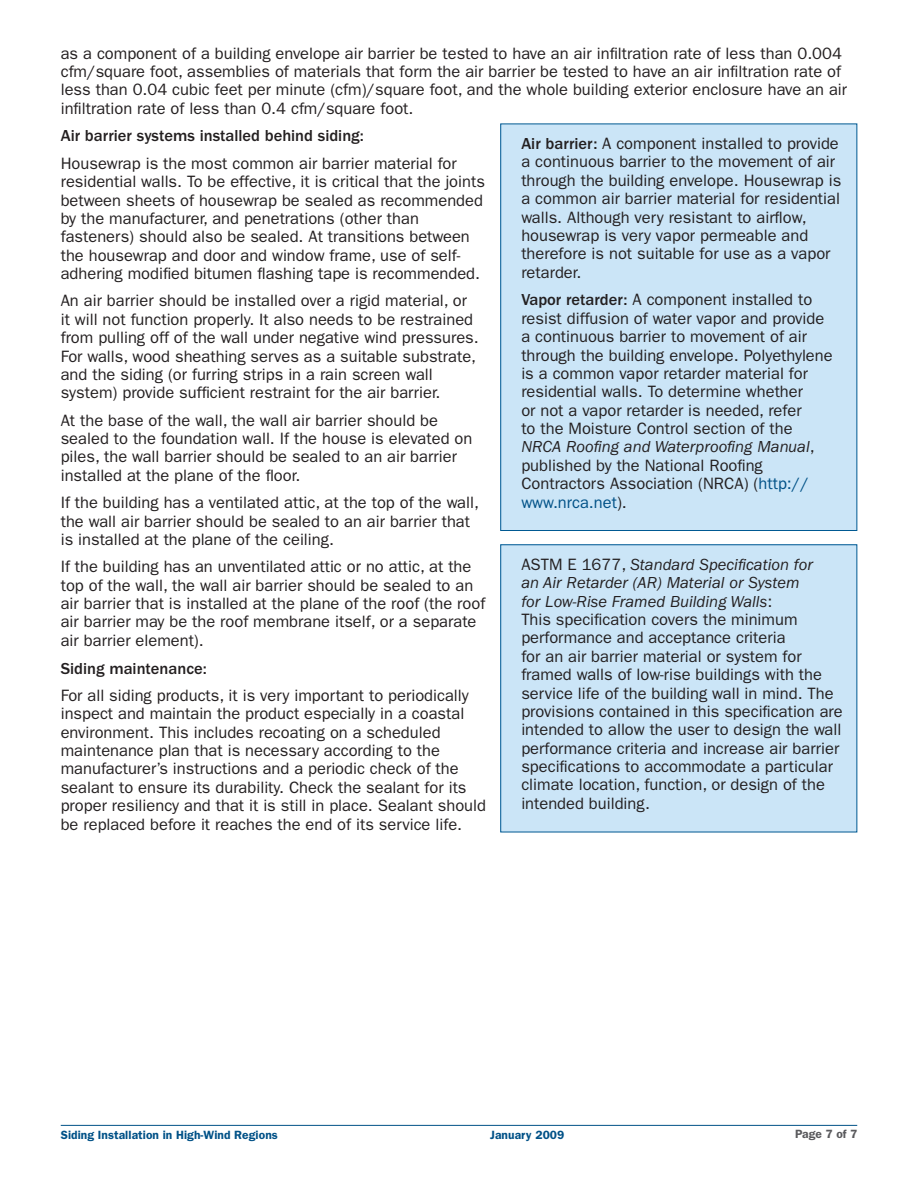
<style>
.page{position:relative;width:918px;height:1188px;background:#fff}
.page>*{position:absolute;margin:0;border:0;box-sizing:border-box;transform-origin:0 0}
.RA_body1{font:16.5px/18.3px "ITC Franklin Gothic Std";color:#231f20}
.RA_body1-2{font:500 16.5px "ITC Franklin Gothic Std";color:#231f20}
.t1{font:600 12px "ITC Franklin Gothic Std";letter-spacing:.005em;color:#005187}
.t2{font:600 12px "ITC Franklin Gothic Std";color:#5a5a5d}
.s1{font-weight:500}
.s2{font-style:italic}
.s3{color:#005187}
</style>
<div class="page">
<hr style="left:61px;top:1125px;width:796px;height:1px;background:#005187">
<div style="left:501px;top:124px;width:356px;height:407px;background:#cbe5f7"></div>
<div style="left:500px;top:124px;width:357px;height:407px;border:1px solid #005992"></div>
<div style="left:501px;top:545px;width:356px;height:287px;background:#cbe5f7"></div>
<div style="left:500px;top:544px;width:357px;height:288px;border:1px solid #005992"></div>
<p class="RA_body1" style="left:61px;top:44px;width:788px">as a component of a building envelope air barrier be tested to have an air infiltration rate of less than 0.004 cfm/square foot, assemblies of materials that form the air barrier be tested to have an air infiltration rate of less than 0.04 cubic feet per minute (cfm)/square foot, and the whole building exterior enclosure have an air infiltration rate of less than 0.4 cfm/square foot.</p>
<p class="RA_body1-2" style="left:61px;top:127px;width:305px">Air barrier systems installed behind siding:</p>
<p class="RA_body1" style="left:61px;top:154px;width:426px">Housewrap is the most common air barrier material for residential walls. To be effective, it is critical that the joints between sheets of housewrap be sealed as recommended by the manufacturer, and penetrations (other than fasteners) should also be sealed. At transitions between the housewrap and door and window frame, use of self&shy;adhering modified bitumen flashing tape is recommended.</p>
<p class="RA_body1" style="left:61px;top:292px;width:420px">An air barrier should be installed over a rigid material, or it will not function properly. It also needs to be restrained from pulling off of the wall under negative wind pressures.<br>For walls, wood sheathing serves as a suitable substrate, and the siding (or furring strips in a rain screen wall system) provide sufficient restraint for the air barrier.</p>
<p class="RA_body1" style="left:61px;top:411px;width:413px">At the base of the wall, the wall air barrier should be sealed to the foundation wall. If the house is elevated on piles, the wall barrier should be sealed to an air barrier installed at the plane of the floor.</p>
<p class="RA_body1" style="left:61px;top:494px;width:420px">If the building has a ventilated attic, at the top of the wall, the wall air barrier should be sealed to an air barrier that is installed at the plane of the ceiling.</p>
<p class="RA_body1" style="left:61px;top:558px;width:426px">If the building has an unventilated attic or no attic, at the top of the wall, the wall air barrier should be sealed to an air barrier that is installed at the plane of the roof (the roof air barrier may be the roof membrane itself, or a separate air barrier element).</p>
<p class="RA_body1-2" style="left:61px;top:659px;width:148px">Siding maintenance:</p>
<p class="RA_body1" style="left:61px;top:686px;width:427px">For all siding products, it is very important to periodically inspect and maintain the product especially in a coastal environment. This includes recoating on a scheduled maintenance plan that is necessary according to the manufacturer’s instructions and a periodic check of the sealant to ensure its durability. Check the sealant for its proper resiliency and that it is still in place. Sealant should be replaced before it reaches the end of its service life.</p>
<p class="RA_body1" style="left:521px;top:134px;width:321px"><span class="s1">Air barrier:</span> A component installed to provide a continuous barrier to the movement of air through the building envelope. Housewrap is a common air barrier material for residential walls. Although very resistant to airflow, housewrap is very vapor permeable and therefore is not suitable for use as a vapor retarder.</p>
<p class="RA_body1" style="left:521px;top:291px;width:313px"><span class="s1">Vapor retarder:</span> A component installed to resist diffusion of water vapor and provide a continuous barrier to movement of air through the building envelope. Polyethylene is a common vapor retarder material for residential walls. To determine whether<br>or not a vapor retarder is needed, refer<br>to the Moisture Control section of the <span class="s2">NRCA Roofing and Waterproofing Manual</span>, published by the National Roofing Contractors Association (NRCA) (<span class="s3">http:// www.nrca.net</span>).</p>
<p class="RA_body1" style="left:521px;top:555px;width:323px">ASTM E 1677, <span class="s2">Standard Specification for<br>an Air Retarder (AR) Material or System<br>for Low-Rise Framed Building Walls</span>:<br>This specification covers the minimum performance and acceptance criteria<br>for an air barrier material or system for framed walls of low-rise buildings with the service life of the building wall in mind. The provisions contained in this specification are intended to allow the user to design the wall performance criteria and increase air barrier specifications to accommodate a particular climate location, function, or design of the intended building.</p>
<p class="t1" style="left:61px;top:1128px;width:219px">Siding Installation in High-Wind Regions</p>
<p class="t1" style="left:490px;top:1128px;width:76px">January 2009</p>
<p class="t2" style="left:795px;top:1127px;width:64px">Page 7 of 7</p>
</div>
